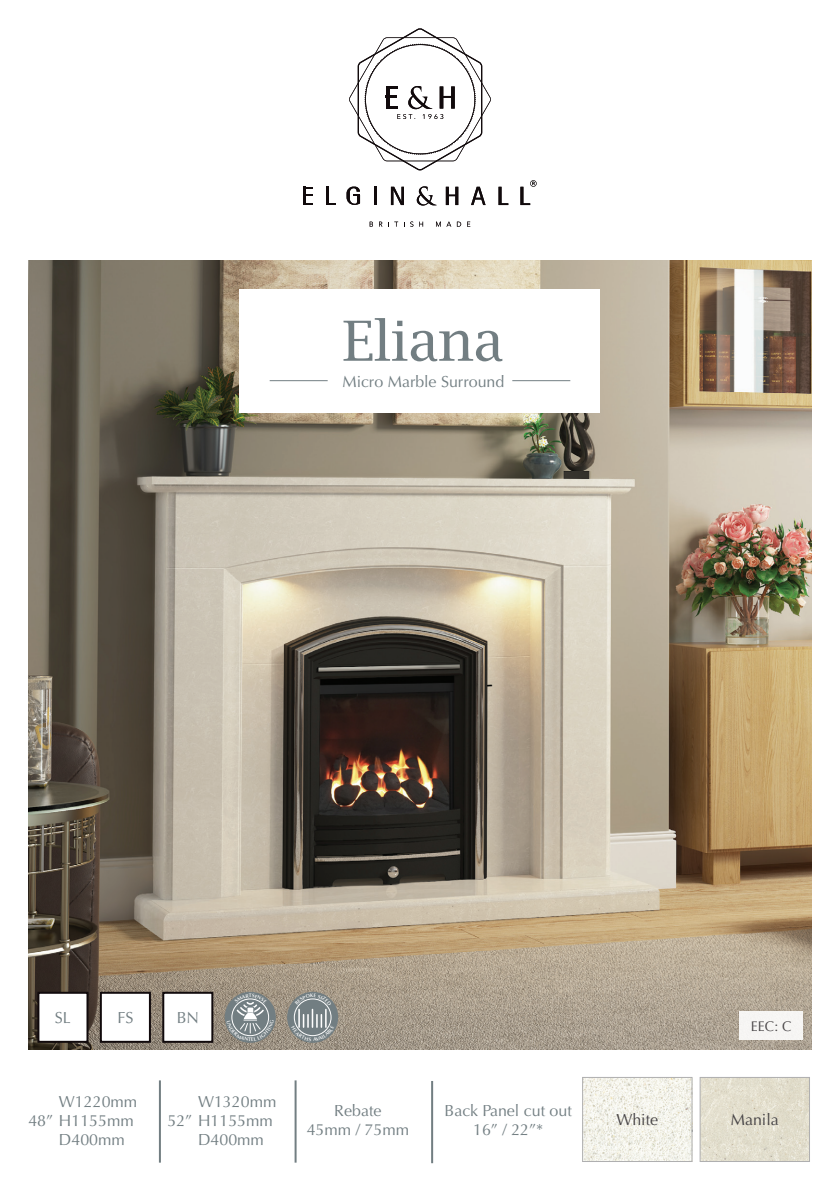
<style>
.page{position:relative;width:840px;height:1191px;background:#fff}
.page>*{position:absolute;margin:0;border:0;box-sizing:border-box;transform-origin:0 0}
.t1{font:60px "Lucida Bright EF";color:#727e82}
.t2{font:16px/19.2px "Optima LT Std";color:#727e82;text-align:center}
.t3{font:16px "Optima LT Std";color:#474446}
.t4{font:14px "Optima LT Std";color:#474446}
</style>
<div class="page">
<hr style="left:839px;top:0;width:1px;height:1191px;background:#727e82">
<svg style="left:369px;top:222px;width:4px;height:5px"></svg>
<svg style="left:379px;top:222px;width:3px;height:5px"></svg>
<svg style="left:388px;top:222px;width:10px;height:5px"></svg>
<svg style="left:410px;top:221px;width:3px;height:6px"></svg>
<svg style="left:419px;top:222px;width:4px;height:5px"></svg>
<svg style="left:436px;top:222px;width:4px;height:5px"></svg>
<svg style="left:446px;top:222px;width:15px;height:5px"></svg>
<svg style="left:467px;top:222px;width:3px;height:5px"></svg>
<svg style="left:349px;top:28px;width:141px;height:142px"></svg>
<hr style="left:303px;top:187px;width:3px;height:18px;background:#110a0c">
<hr style="left:326px;top:187px;width:3px;height:18px;background:#110a0c">
<hr style="left:373px;top:187px;width:3px;height:18px;background:#110a0c">
<svg style="left:390px;top:187px;width:13px;height:18px"></svg>
<svg style="left:306px;top:203px;width:7px;height:2px"></svg>
<svg style="left:329px;top:203px;width:6px;height:2px"></svg>
<svg style="left:498px;top:187px;width:10px;height:18px"></svg>
<svg style="left:306px;top:194px;width:6px;height:2px"></svg>
<svg style="left:445px;top:187px;width:13px;height:18px"></svg>
<svg style="left:471px;top:187px;width:14px;height:18px"></svg>
<svg style="left:346px;top:187px;width:14px;height:18px"></svg>
<svg style="left:416px;top:186px;width:20px;height:19px"></svg>
<svg style="left:520px;top:180px;width:16px;height:25px"></svg>
<img style="left:28px;top:261px;width:783px;height:788px">
<div style="left:239px;top:289px;width:361px;height:123px;background:#fff"></div>
<hr style="left:512px;top:380px;width:58px;height:1px;background:#727e82">
<hr style="left:269px;top:380px;width:58px;height:1px;background:#727e82">
<img style="left:583px;top:1079px;width:107px;height:81px">
<div style="left:581px;top:1077px;width:111px;height:85px;border:1px solid #afafb0"></div>
<img style="left:701px;top:1079px;width:106px;height:81px">
<div style="left:699px;top:1077px;width:110px;height:85px;border:1px solid #afafb0"></div>
<hr style="left:159px;top:1080px;width:2px;height:82px;background:#727e82">
<hr style="left:294px;top:1080px;width:2px;height:82px;background:#727e82">
<hr style="left:431px;top:1081px;width:2px;height:82px;background:#727e82">
<div style="left:739px;top:1011px;width:63px;height:29px;background:#f6f5f3"></div>
<div style="left:37px;top:991px;width:51px;height:51px;background:#fff;border:2px solid #110a0c"></div>
<div style="left:100px;top:991px;width:51px;height:51px;background:#fff;border:2px solid #110a0c"></div>
<div style="left:162px;top:991px;width:51px;height:51px;background:#fff;border:2px solid #110a0c"></div>
<svg style="left:224px;top:991px;width:51px;height:51px"></svg>
<div style="left:287px;top:991px;width:51px;height:51px;background:#727e82;border-radius:50%"></div>
<svg style="left:226px;top:994px;width:48px;height:47px;background:#8c9394"></svg>
<svg style="left:291px;top:993px;width:43px;height:48px"></svg>
<p class="t1" style="left:342px;top:309px;width:162px">Eliana</p>
<p class="t2" style="left:342px;top:372px;width:163px">Micro Marble Surround</p>
<p class="t2" style="left:55px;top:1008px;width:17px">SL</p>
<p class="t2" style="left:117px;top:1008px;width:17px">FS</p>
<p class="t2" style="left:177px;top:1008px;width:24px">BN</p>
<p class="t2" style="left:59px;top:1091px;width:80px">W1220mm</p>
<p class="t2" style="left:28px;top:1111px;width:107px">48” H1155mm</p>
<p class="t2" style="left:59px;top:1130px;width:67px">D400mm</p>
<p class="t2" style="left:198px;top:1091px;width:80px">W1320mm</p>
<p class="t2" style="left:167px;top:1111px;width:107px">52” H1155mm</p>
<p class="t2" style="left:198px;top:1130px;width:67px">D400mm</p>
<p class="t2" style="left:334px;top:1101px;width:49px">Rebate</p>
<p class="t2" style="left:306px;top:1120px;width:104px">45mm / 75mm</p>
<p class="t2" style="left:444px;top:1101px;width:129px">Back Panel cut out<br>16” / 22”*</p>
<p class="t4" style="left:750px;top:1018px;width:42px">EEC: C</p>
<p class="t3" style="left:616px;top:1110px;width:43px">White</p>
<p class="t3" style="left:730px;top:1110px;width:50px">Manila</p>
</div>
